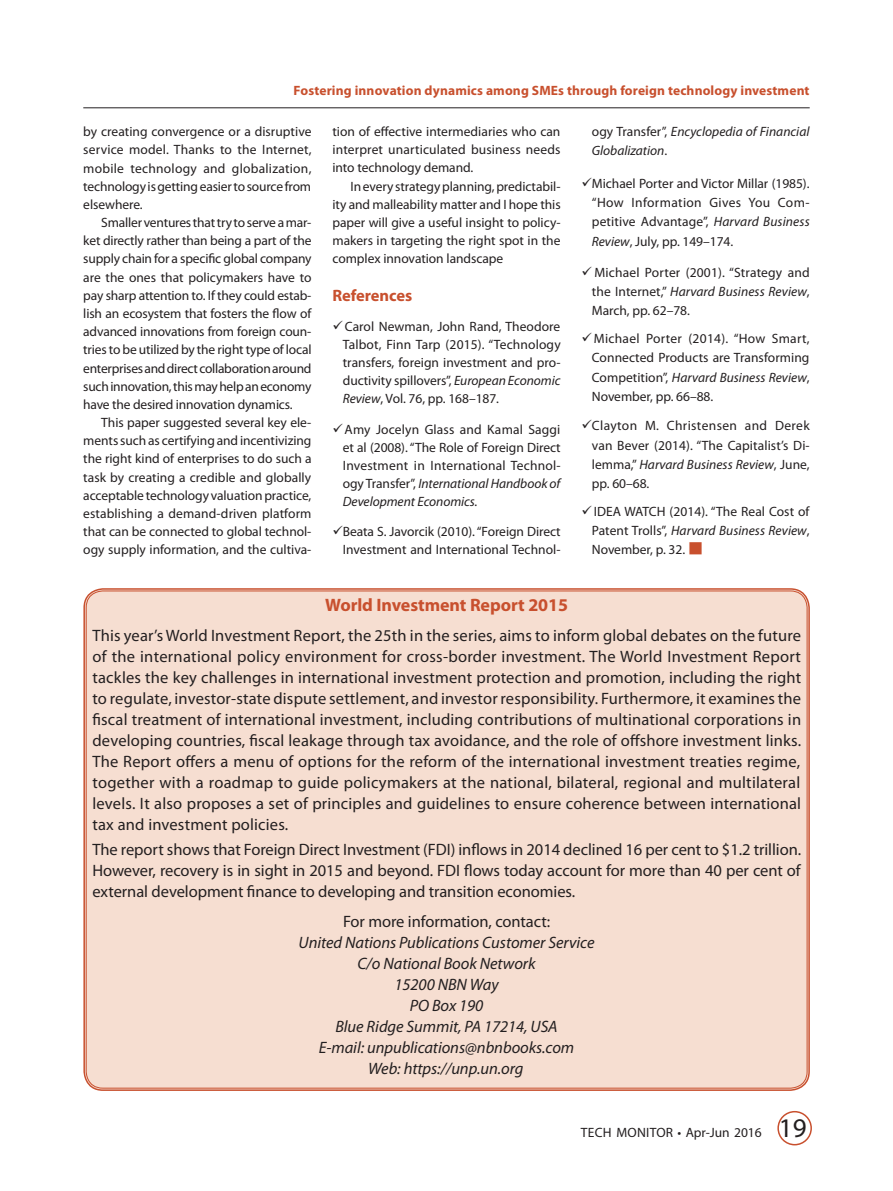
<style>
.page{position:relative;width:893px;height:1191px;background:#fff}
.page>*{position:absolute;margin:0;border:0;box-sizing:border-box;transform-origin:0 0}
.Filler_HD{font:700 18px "Myriad Pro";letter-spacing:-.005em;color:#c8502e}
.BT1{font:16.5px/21px "Myriad Pro";letter-spacing:-.005em;color:#231f20;text-align:justify}
.BT{font:italic 16.5px "Myriad Pro";letter-spacing:-.005em;color:#231f20}
.BT-2{font:16.5px "Myriad Pro";letter-spacing:-.005em;color:#231f20}
.TS_BT_p4{font:700 16.5px "Myriad Pro";letter-spacing:-.005em;color:#c8502e}
.BT1-2{font:13.5px/18.1px "Myriad Pro";letter-spacing:-.005em;color:#231f20;text-align:justify}
.Ref{font:13.5px/19.2px "Myriad Pro";letter-spacing:.005em;color:#231f20;text-align:justify}
.t1{font:700 13.5px "Myriad Pro";letter-spacing:.01em;color:#c8502e}
.Ref-2{font:italic 13.5px/19.2px "Myriad Pro";color:#231f20}
.s1{font-style:italic}
.s2{font-style:normal}
.s3{color:#c8502e}
.s4{font-size:27px}
</style>
<div class="page">
<hr style="left:83px;top:107px;width:726px;height:1px;background:#231f20">
<div style="left:777px;top:1111px;width:35px;height:34px;border:2px solid #c8502e;border-radius:50%"></div>
<div style="left:85px;top:589px;width:723px;height:500px;background:#f6ded1;border-radius:18px"></div>
<p class="t1" style="left:293px;top:81px;width:517px">Fostering innovation dynamics among SMEs through foreign technology investment</p>
<p class="BT1-2" style="left:83px;top:122px;width:230px">by creating convergence or a disruptive service model. Thanks to the Internet, mobile technology and globalization, technology is getting easier to source from elsewhere.</p>
<p class="BT1-2" style="left:83px;top:213px;width:230px;text-indent:18px">Smaller ventures that try to serve a mar&shy;ket directly rather than being a part of the supply chain for a specific global company are the ones that policymakers have to pay sharp attention to. If they could estab&shy;lish an ecosystem that fosters the flow of advanced innovations from foreign coun&shy;tries to be utilized by the right type of local enterprises and direct collaboration around such innovation, this may help an economy have the desired innovation dynamics.</p>
<p class="BT1-2" style="left:83px;top:413px;width:230px;text-indent:18px">This paper suggested several key ele&shy;ments such as certifying and incentivizing the right kind of enterprises to do such a task by creating a credible and globally acceptable technology valuation practice, establishing a demand-driven platform that can be connected to global technol&shy;ogy supply information, and the cultiva-</p>
<p class="BT1-2" style="left:332px;top:122px;width:229px">tion of effective intermediaries who can interpret unarticulated business needs into technology demand.</p>
<p class="BT1-2" style="left:332px;top:177px;width:230px;text-indent:18px">In every strategy planning, predictabil&shy;ity and malleability matter and I hope this paper will give a useful insight to policy&shy;makers in targeting the right spot in the complex innovation landscape</p>
<p class="TS_BT_p4" style="left:332px;top:284px;width:81px">References</p>
<p class="Ref" style="left:343px;top:317px;width:219px;line-height:18.1px;text-indent:-10px">✓Carol Newman, John Rand, Theodore Talbot, Finn Tarp (2015). “Technology transfers, foreign investment and pro&shy;ductivity spillovers”, <span class="s1">European Economic Review</span>, Vol. 76, pp. 168–187.</p>
<p class="Ref" style="left:343px;top:420px;width:219px;line-height:18.1px;text-indent:-10px">✓Amy Jocelyn Glass and Kamal Saggi et al (2008). “The Role of Foreign Direct Investment in International Technol&shy;ogy Transfer”, <span class="s1">International Handbook of Development Economics.</span></p>
<p class="Ref" style="left:332px;top:522px;width:230px;line-height:18.1px;text-align:right">✓Beata S. Javorcik (2010). “Foreign Direct<br>Investment and International Technol-</p>
<p class="Ref-2" style="left:592px;top:122px;width:219px"><span class="s2">ogy Transfer”,</span> Encyclopedia of Financial<br>Globalization<span class="s2">.</span></p>
<p class="Ref" style="left:592px;top:174px;width:219px;text-indent:-10px">✓Michael Porter and Victor Millar (1985). “How Information Gives You Com&shy;petitive Advantage”, <span class="s1">Harvard Business Review</span>, July, pp. 149–174.</p>
<p class="Ref" style="left:592px;top:262px;width:219px;text-indent:-10px">✓Michael Porter (2001). “Strategy and the Internet,” <span class="s1">Harvard Business Review</span>, March, pp. 62–78.</p>
<p class="Ref" style="left:592px;top:329px;width:219px;text-indent:-10px">✓Michael Porter (2014). “How Smart, Connected Products are Transforming Competition”, <span class="s1">Harvard Business Review</span>, November, pp. 66–88.</p>
<p class="Ref" style="left:592px;top:416px;width:219px;text-indent:-10px">✓Clayton M. Christensen and Derek van Bever (2014). “The Capitalist’s Di&shy;lemma,” <span class="s1">Harvard Business Review</span>, June, pp. 60–68.</p>
<p class="Ref" style="left:592px;top:501px;width:219px;text-indent:-10px">✓IDEA WATCH (2014). “The Real Cost of Patent Trolls”, <span class="s1">Harvard Business Review</span>, November, p. 32. <span class="s3">■</span></p>
<p class="Filler_HD" style="left:325px;top:593px;width:244px">World Investment Report 2015</p>
<p class="BT1" style="left:92px;top:624px;width:710px">This year’s World Investment Report, the 25th in the series, aims to inform global debates on the future of the international policy environment for cross-border investment. The World Investment Report tackles the key challenges in international investment protection and promotion, including the right to regulate, investor-state dispute settlement, and investor responsibility. Furthermore, it examines the fiscal treatment of international investment, including contributions of multinational corporations in developing countries, fiscal leakage through tax avoidance, and the role of offshore investment links.<br>The Report offers a menu of options for the reform of the international investment treaties regime, together with a roadmap to guide policymakers at the national, bilateral, regional and multilateral levels. It also proposes a set of principles and guidelines to ensure coherence between international tax and investment policies.</p>
<p class="BT1" style="left:92px;top:839px;width:710px">The report shows that Foreign Direct Investment (FDI) inflows in 2014 declined 16 per cent to $1.2 trillion.<br>However, recovery is in sight in 2015 and beyond. FDI flows today account for more than 40 per cent of external development finance to developing and transition economies.</p>
<p class="BT-2" style="left:343px;top:911px;width:208px">For more information, contact:</p>
<p class="BT" style="left:298px;top:932px;width:297px">United Nations Publications Customer Service</p>
<p class="BT" style="left:357px;top:953px;width:179px">C/o National Book Network</p>
<p class="BT" style="left:394px;top:974px;width:106px">15200 NBN Way</p>
<p class="BT" style="left:410px;top:995px;width:75px">PO Box 190</p>
<p class="BT" style="left:335px;top:1016px;width:224px">Blue Ridge Summit, PA 17214, USA</p>
<p class="BT" style="left:319px;top:1037px;width:257px">E-mail: unpublications@nbnbooks.com</p>
<p class="BT" style="left:368px;top:1058px;width:157px">Web: https://unp.un.org</p>
<p class="BT1-2" style="left:581px;top:1123px;width:227px">TECH MONITOR • Apr-Jun 2016 <span class="s4">19</span></p>
</div>
